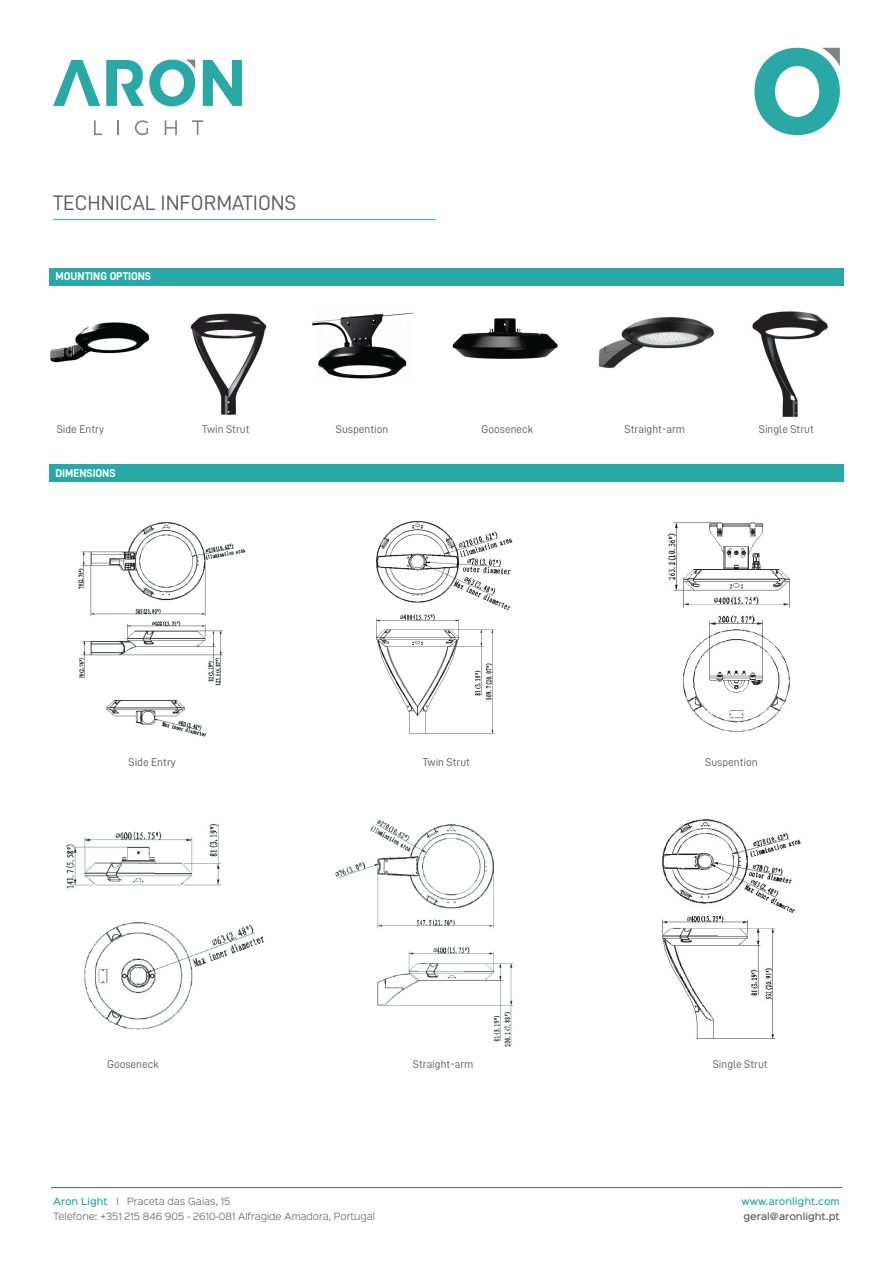
<style>
.page{position:relative;width:893px;height:1263px;background:#fff}
.page>*{position:absolute;margin:0;border:0;box-sizing:border-box;transform-origin:0 0}
.t1{font:21px "D DIN";color:#58595b}
.t2{font:11.25px "D DIN";color:#58595b}
.t3{font:11.25px "D DIN Bold";color:#fff}
.t4{font:300 9px/15px "Sinkin Sans 300";color:#58595b}
.t5{font:500 9px "Sinkin Sans 500";color:#58595b}
.t6{font:500 9px "Sinkin Sans 500";color:#2aa8a5}
.s1{font-family:"Sinkin Sans 500";font-weight:500;color:#2aa8a5}
</style>
<div class="page">
<svg style="left:203px;top:60px;width:39px;height:46px"></svg>
<svg style="left:53px;top:60px;width:47px;height:46px"></svg>
<svg style="left:106px;top:60px;width:89px;height:46px"></svg>
<svg style="left:94px;top:120px;width:8px;height:15px"></svg>
<svg style="left:117px;top:120px;width:2px;height:15px"></svg>
<svg style="left:135px;top:120px;width:13px;height:15px"></svg>
<svg style="left:165px;top:120px;width:12px;height:15px"></svg>
<svg style="left:192px;top:120px;width:11px;height:15px"></svg>
<svg style="left:754px;top:48px;width:86px;height:87px"></svg>
<hr style="left:51px;top:1187px;width:791px;height:1px;background:#58595b">
<hr style="left:53px;top:219px;width:382px;height:1px;background:#2aa8a5">
<div style="left:49px;top:268px;width:794px;height:17px;background:#2aa8a5"></div>
<div style="left:49px;top:464px;width:794px;height:17px;background:#2aa8a5"></div>
<img style="left:50px;top:322px;width:100px;height:41px">
<img style="left:598px;top:317px;width:117px;height:52px">
<img style="left:312px;top:312px;width:102px;height:67px">
<img style="left:452px;top:318px;width:106px;height:41px">
<img style="left:190px;top:313px;width:77px;height:102px">
<img style="left:752px;top:311px;width:76px;height:106px">
<img style="left:78px;top:522px;width:168px;height:215px">
<img style="left:376px;top:521px;width:137px;height:213px">
<img style="left:667px;top:522px;width:123px;height:210px">
<img style="left:65px;top:823px;width:200px;height:207px">
<img style="left:335px;top:820px;width:179px;height:227px">
<img style="left:662px;top:819px;width:139px;height:220px">
<h1 class="t1" style="left:53px;top:191px;width:245px">TECHNICAL INFORMATIONS</h1>
<p class="t3" style="left:56px;top:270px;width:97px">MOUNTING OPTIONS</p>
<p class="t2" style="left:57px;top:423px;width:49px">Side Entry</p>
<p class="t3" style="left:56px;top:466px;width:61px">DIMENSIONS</p>
<p class="t2" style="left:202px;top:423px;width:49px">Twin Strut</p>
<p class="t2" style="left:336px;top:423px;width:54px">Suspention</p>
<p class="t2" style="left:482px;top:423px;width:53px">Gooseneck</p>
<p class="t2" style="left:625px;top:423px;width:62px">Straight-arm</p>
<p class="t2" style="left:759px;top:423px;width:57px">Single Strut</p>
<p class="t2" style="left:129px;top:756px;width:49px">Side Entry</p>
<p class="t2" style="left:423px;top:756px;width:49px">Twin Strut</p>
<p class="t2" style="left:705px;top:756px;width:54px">Suspention</p>
<p class="t2" style="left:107px;top:1058px;width:53px">Gooseneck</p>
<p class="t2" style="left:713px;top:1058px;width:57px">Single Strut</p>
<p class="t2" style="left:413px;top:1058px;width:62px">Straight-arm</p>
<p class="t4" style="left:53px;top:1193px;width:323px"><span class="s1">Aron Light</span> I Praceta das Gaias, 15<br>Telefone: +351 215 846 905 - 2610-081 Alfragide Amadora, Portugal</p>
<p class="t6" style="left:742px;top:1194px;width:100px">www.aronlight.com</p>
<p class="t5" style="left:743px;top:1209px;width:98px">geral@aronlight.pt</p>
</div>
